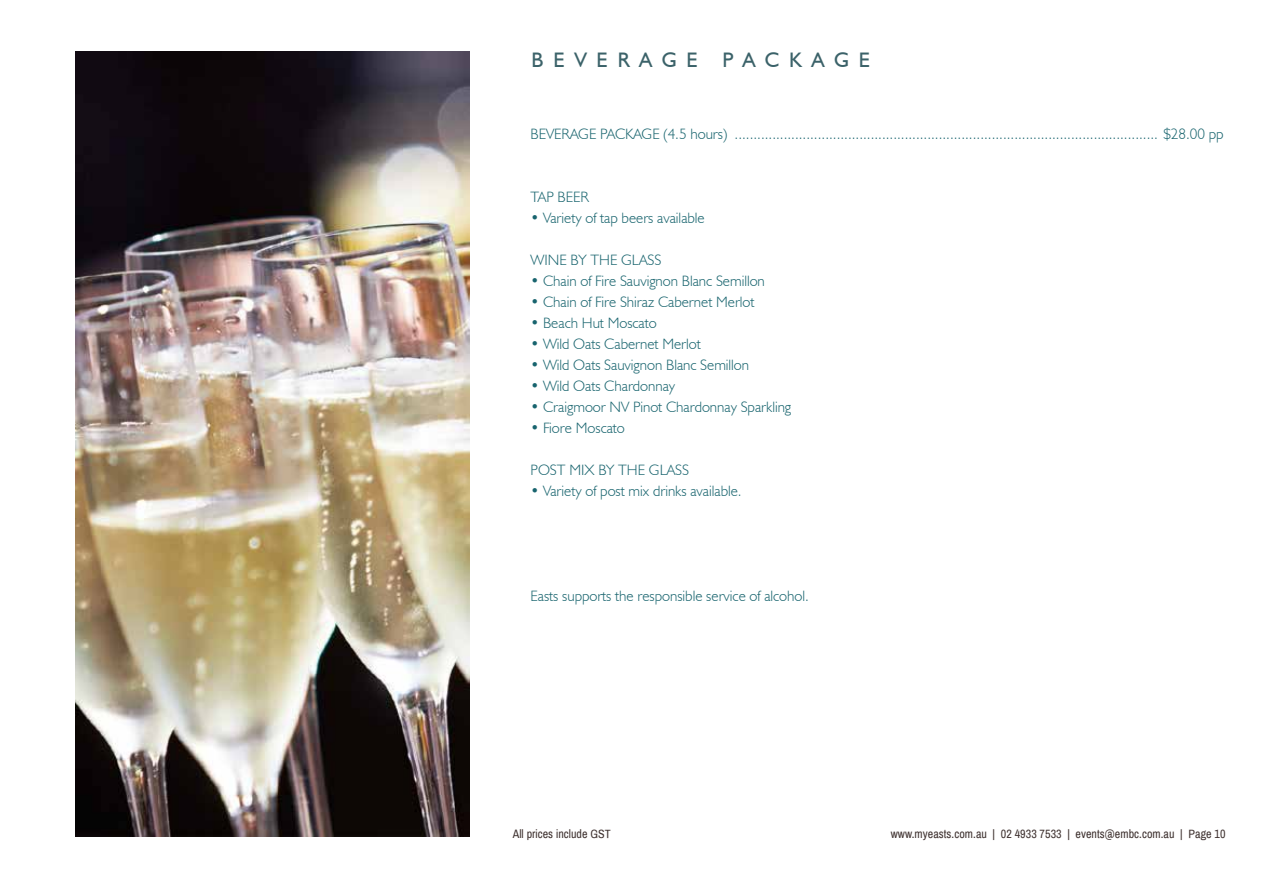
<style>
.page{position:relative;width:1263px;height:893px;background:#fff}
.page>*{position:absolute;margin:0;border:0;box-sizing:border-box;transform-origin:0 0}
.t1{font:21px "Humanist 521 BT";color:#3b6269}
.t2{font:300 15px "Humanist 521 BT";color:#18646e}
.t3{font:12px "Archivo Narrow";letter-spacing:.005em;color:#3e312f}
</style>
<div class="page">
<img style="left:75px;top:51px;width:395px;height:785px">
<h1 class="t1" style="left:531px;top:47px;width:43px">B EVERA</h1>
<h1 class="t1" style="left:662px;top:47px;width:35px">G E</h1>
<h1 class="t1" style="left:722px;top:47px;width:17px">PA</h1>
<h1 class="t1" style="left:765px;top:47px;width:43px">C KA</h1>
<h1 class="t1" style="left:834px;top:47px;width:35px">G E</h1>
<p class="t2" style="left:530px;top:125px;width:41px">BEVERAG</p>
<p class="t2" style="left:589px;top:125px;width:46px">E PACKAG</p>
<p class="t2" style="left:652px;top:125px;width:573px">E (4.5 hours) ................................................................................................................ $28.00 pp</p>
<p class="t2" style="left:530px;top:188px;width:60px">Tap Bee r</p>
<p class="t2" style="left:530px;top:209px;width:176px">• Variety of tap beers available</p>
<p class="t2" style="left:530px;top:251px;width:70px">Wine by the</p>
<p class="t2" style="left:621px;top:251px;width:34px">Glass</p>
<p class="t2" style="left:530px;top:272px;width:236px">• Chain of Fire Sauvignon Blanc Semillon</p>
<p class="t2" style="left:530px;top:293px;width:226px">• Chain of Fire Shiraz Cabernet M erlot</p>
<p class="t2" style="left:530px;top:314px;width:128px">• Beach Hut M oscato</p>
<p class="t2" style="left:530px;top:335px;width:172px">• Wild Oats Cabernet M erlot</p>
<p class="t2" style="left:530px;top:356px;width:220px">• Wild Oats Sauvignon Blanc Semillon</p>
<p class="t2" style="left:530px;top:377px;width:146px">• Wild Oats Chardonnay</p>
<p class="t2" style="left:530px;top:398px;width:262px">• Craigmoor NV Pinot Chardonnay Sparkling</p>
<p class="t2" style="left:530px;top:419px;width:96px">• Fiore M oscato</p>
<p class="t2" style="left:530px;top:461px;width:98px">Post Mix by the</p>
<p class="t2" style="left:649px;top:461px;width:34px">Glass</p>
<p class="t2" style="left:530px;top:482px;width:213px">• Variety of post mix drinks available.</p>
<p class="t2" style="left:530px;top:587px;width:280px">Easts supports the responsible service of alcohol.</p>
<p class="t3" style="left:513px;top:827px;width:100px">All prices include GST</p>
<p class="t3" style="left:891px;top:827px;width:336px">www.myeasts.com.au | 02 4933 7533 | events@embc.com.au | Page 10</p>
</div>
